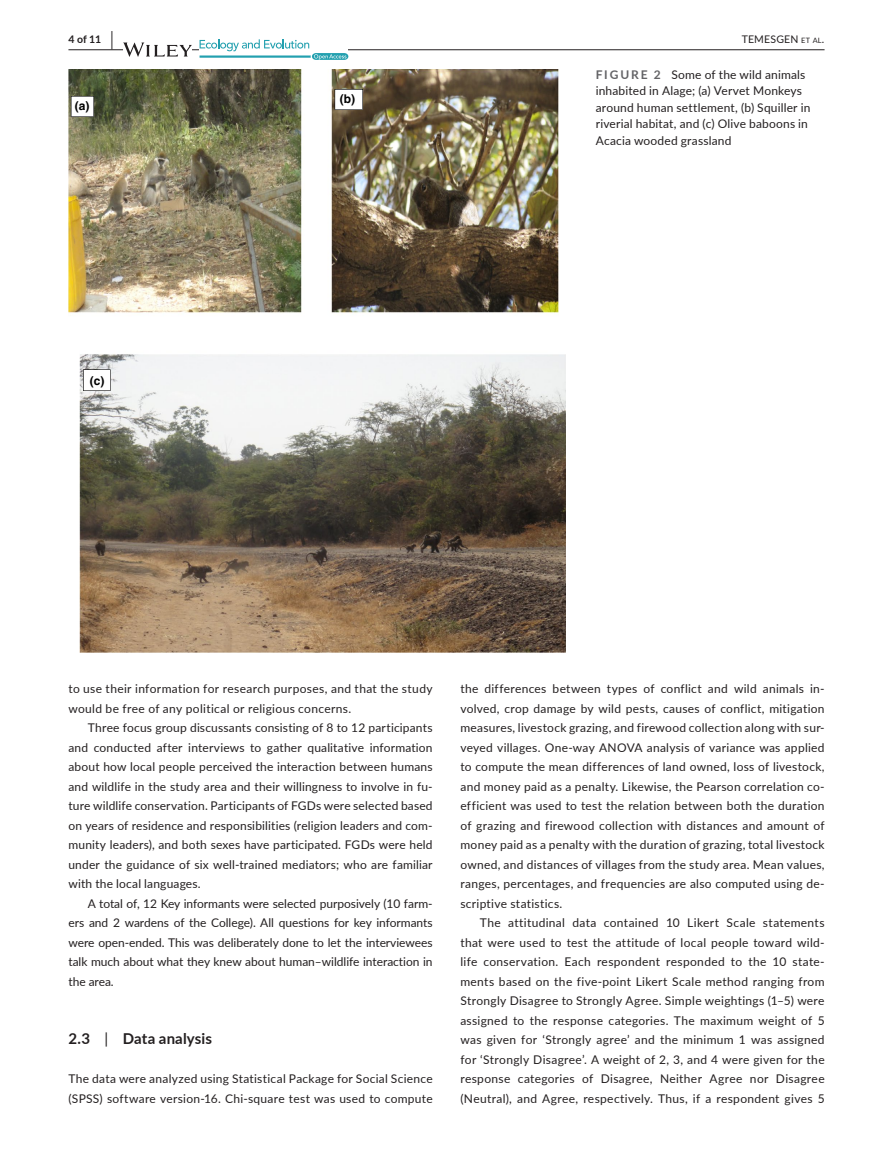
<style>
.page{position:relative;width:893px;height:1174px;background:#fff}
.page>*{position:absolute;margin:0;border:0;box-sizing:border-box;transform-origin:0 0}
.t1{font:700 15px "Lato";letter-spacing:.005em;color:#231f20}
.t2{font:12px/19.5px "Lato";letter-spacing:.02em;color:#231f20;text-align:justify}
.t3{font:700 12px "Helvetica";color:#000}
.t4{font:10.5px "Lato";letter-spacing:.02em;color:#231f20}
.t5{font:700 10.5px "Lato";color:#231f20}
.s1{font-size:19.5px}
.s2{font-size:7.35px}
.s3{font-weight:700;color:#636366}
.s4{font-weight:400}
</style>
<div class="page">
<hr style="left:68px;top:49px;width:756px;height:1px;background:#231f20">
<svg style="left:123px;top:42px;width:69px;height:15px"></svg>
<svg style="left:200px;top:39px;width:148px;height:21px"></svg>
<img style="left:68px;top:69px;width:498px;height:583px">
<svg style="left:71px;top:96px;width:23px;height:21px"></svg>
<svg style="left:83px;top:369px;width:28px;height:22px"></svg>
<svg style="left:335px;top:89px;width:28px;height:21px"></svg>
<p class="t5" style="left:68px;top:31px;width:46px">4 of 11 <span class="s1">|</span></p>
<p class="t4" style="left:742px;top:31px;width:84px">TEMESGEN <span class="s2">et al</span>.</p>
<p class="t3" style="left:75px;top:98px;width:16px">(a)</p>
<p class="t3" style="left:90px;top:373px;width:16px">(c)</p>
<p class="t3" style="left:340px;top:91px;width:17px">(b)</p>
<p class="t2" style="left:596px;top:66px;width:216px;line-height:16.5px;text-align:left"><span class="s3">FIGURE 2</span> Some of the wild animals inhabited in Alage; (a) Vervet Monkeys around human settlement, (b) Squiller in riverial habitat, and (c) Olive baboons in Acacia wooded grassland</p>
<p class="t2" style="left:68px;top:678px;width:366px">to use their information for research purposes, and that the study would be free of any political or religious concerns.</p>
<p class="t2" style="left:68px;top:717px;width:366px;text-indent:20px">Three focus group discussants consisting of 8 to 12 participants and conducted after interviews to gather qualitative information about how local people perceived the interaction between humans and wildlife in the study area and their willingness to involve in fu&shy;ture wildlife conservation. Participants of FGDs were selected based on years of residence and responsibilities (religion leaders and com&shy;munity leaders), and both sexes have participated. FGDs were held under the guidance of six well-trained mediators; who are familiar with the local languages.</p>
<p class="t2" style="left:68px;top:893px;width:366px;text-indent:20px">A total of, 12 Key informants were selected purposively (10 farm&shy;ers and 2 wardens of the College). All questions for key informants were open-ended. This was deliberately done to let the interviewees talk much about what they knew about human–wildlife interaction in the area.</p>
<p class="t1" style="left:68px;top:1028px;width:145px">2.3 <span class="s4">|</span> Data analysis</p>
<p class="t2" style="left:68px;top:1068px;width:366px">The data were analyzed using Statistical Package for Social Science (SPSS) software version-16. Chi-square test was used to compute</p>
<p class="t2" style="left:460px;top:678px;width:366px">the differences between types of conflict and wild animals in&shy;volved, crop damage by wild pests, causes of conflict, mitigation measures, livestock grazing, and firewood collection along with sur&shy;veyed villages. One-way ANOVA analysis of variance was applied to compute the mean differences of land owned, loss of livestock, and money paid as a penalty. Likewise, the Pearson correlation co&shy;efficient was used to test the relation between both the duration of grazing and firewood collection with distances and amount of money paid as a penalty with the duration of grazing, total livestock owned, and distances of villages from the study area. Mean values, ranges, percentages, and frequencies are also computed using de&shy;scriptive statistics.</p>
<p class="t2" style="left:460px;top:912px;width:366px;text-indent:19px">The attitudinal data contained 10 Likert Scale statements that were used to test the attitude of local people toward wild&shy;life conservation. Each respondent responded to the 10 state&shy;ments based on the five-point Likert Scale method ranging from Strongly Disagree to Strongly Agree. Simple weightings (1–5) were assigned to the response categories. The maximum weight of 5 was given for ‘Strongly agree’ and the minimum 1 was assigned for ‘Strongly Disagree’. A weight of 2, 3, and 4 were given for the response categories of Disagree, Neither Agree nor Disagree (Neutral), and Agree, respectively. Thus, if a respondent gives 5</p>
</div>
